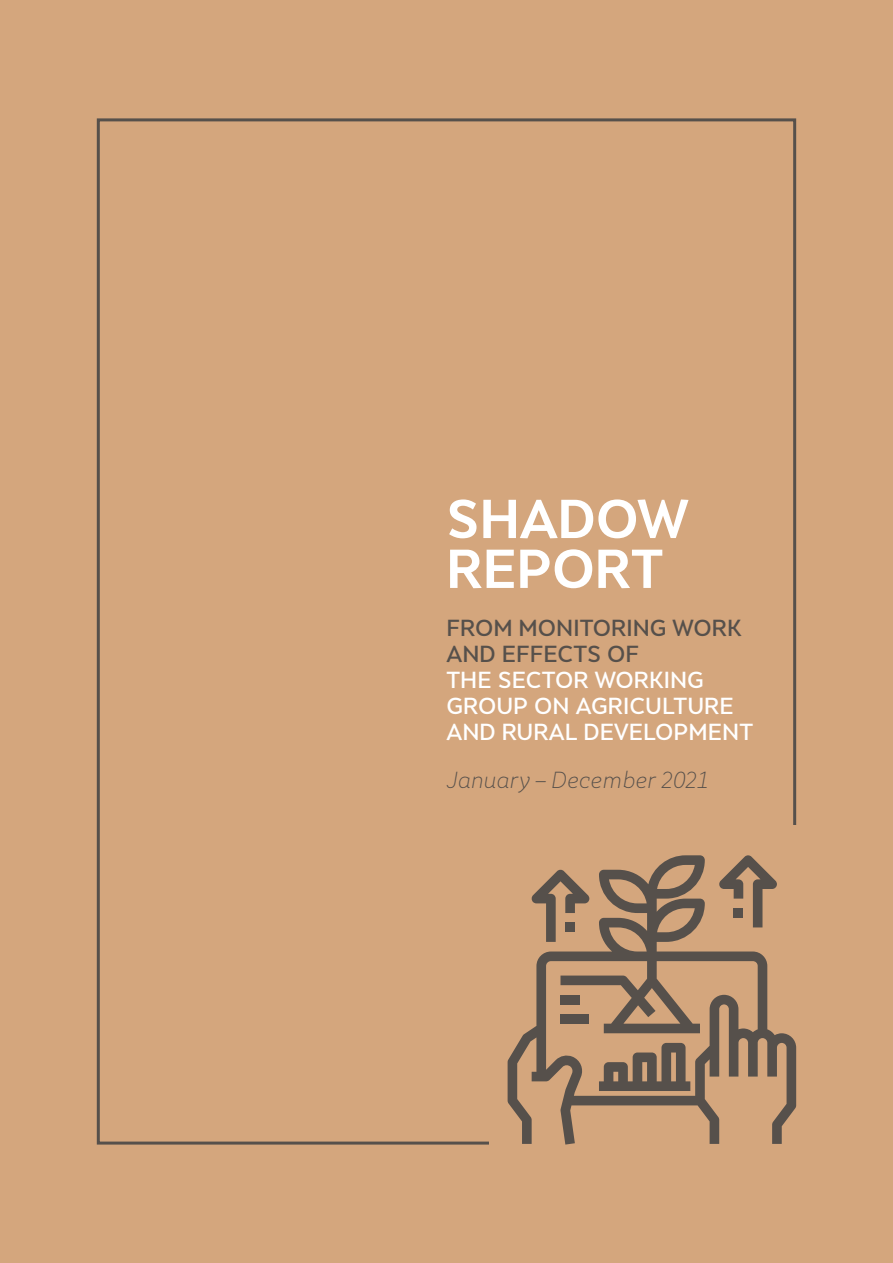
<style>
.page{position:relative;width:893px;height:1263px;background:#d4a67d}
.page>*{position:absolute;margin:0;border:0;box-sizing:border-box;transform-origin:0 0}
.t1{font:700 51.15px/49.9px "Skola Sans";color:#fff}
.t2{font:500 21.75px/26.1px "Skola Sans";color:#fff}
.t3{font:500 21.75px/26.1px "Skola Sans";color:#56504b}
.t4{font:300 21.75px "Skola Sans It";color:#56504b}
</style>
<div class="page">
<svg style="left:508px;top:855px;width:288px;height:289px"></svg>
<div style="left:560px;top:995px;width:20px;height:9px;background:#56504b"></div>
<div style="left:560px;top:1014px;width:29px;height:10px;background:#56504b"></div>
<svg style="left:599px;top:1043px;width:91px;height:48px"></svg>
<svg style="left:719px;top:855px;width:58px;height:72px"></svg>
<svg style="left:531px;top:869px;width:58px;height:73px"></svg>
<h1 class="t1" style="left:446px;top:493px;width:243px">SHADOW<br>REPORT</h1>
<p class="t3" style="left:446px;top:614px;width:297px">FROM MONITORING WORK<br>AND EFFECTS OF</p>
<p class="t2" style="left:446px;top:667px;width:308px">THE SECTOR WORKING<br>GROUP ON AGRICULTURE<br>AND RURAL DEVELOPMENT</p>
<p class="t4" style="left:446px;top:767px;width:263px">January – December 2021</p>
</div>
